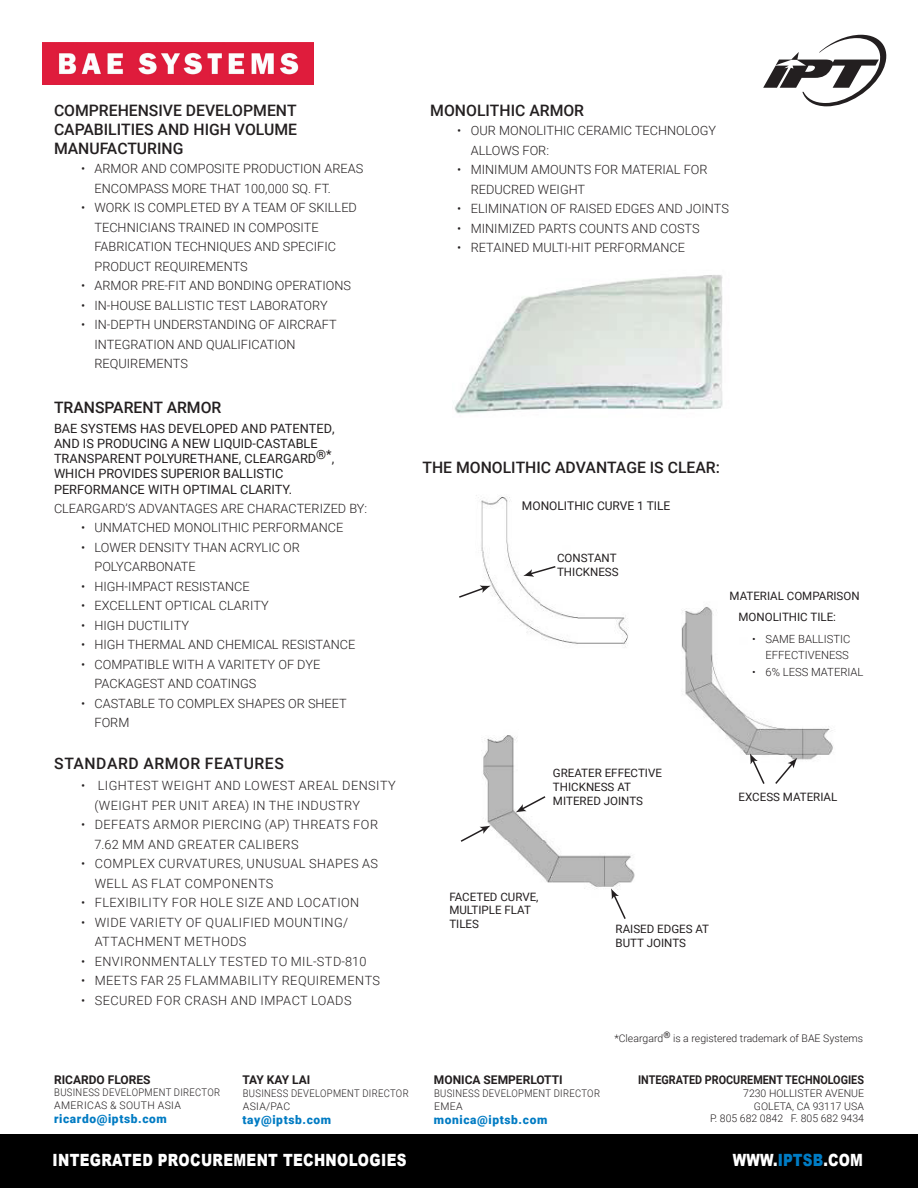
<style>
.page{position:relative;width:918px;height:1188px;background:#fff}
.page>*{position:absolute;margin:0;border:0;box-sizing:border-box;transform-origin:0 0}
.t1{font:900 16.8px "Arial";letter-spacing:.025em;color:#fff;scale:.8 1}
.t2{font:500 15.75px/18.9px "Roboto";color:#231f20;text-align:justify}
.t3{font:500 15.75px "Roboto";letter-spacing:.035em;color:#231f20}
.t4{font:300 12.75px/19.5px "Roboto";color:#231f20}
.t5{font:300 12.75px/19.5px "Roboto";letter-spacing:.035em;color:#231f20}
.t6{font:12.75px/15.3px "Roboto";color:#231f20}
.t7{font:900 12px "Roboto";letter-spacing:.05em;color:#007bc3}
.t8{font:700 12px "Roboto";color:#231f20;scale:.9 1}
.t9{font:700 12px "Roboto";color:#231f20}
.t10{font:12px "Roboto";color:#231f20}
.t11{font:700 12px "Roboto";letter-spacing:-.03em;color:#231f20}
.t12{font:11.55px/13.8px "Roboto";color:#231f20}
.t13{font:300 11.25px/16.5px "Roboto";color:#231f20;text-align:right}
.t14{font:300 10.5px "Roboto";color:#231f20}
.t15{font:300 10.5px "Roboto";letter-spacing:.02em;color:#231f20;scale:.9 1}
.t16{font:300 10.5px "Roboto";letter-spacing:.02em;color:#231f20}
.s1{color:#007bc3}
</style>
<div class="page">
<img style="left:42px;top:42px;width:271px;height:42px">
<div style="left:0;top:1134px;width:918px;height:54px;background:#000"></div>
<svg style="left:763px;top:35px;width:124px;height:71px"></svg>
<img style="left:454px;top:275px;width:269px;height:139px">
<img style="left:681px;top:607px;width:152px;height:153px">
<img style="left:483px;top:735px;width:152px;height:154px">
<div style="left:519px;top:716px;width:141px;height:49px;background:#fff"></div>
<img style="left:476px;top:495px;width:152px;height:152px">
<div style="left:472px;top:622px;width:42px;height:42px;background:#fff"></div>
<svg style="left:459px;top:585px;width:32px;height:14px"></svg>
<svg style="left:523px;top:565px;width:34px;height:12px"></svg>
<svg style="left:460px;top:826px;width:30px;height:17px"></svg>
<svg style="left:611px;top:888px;width:16px;height:31px"></svg>
<svg style="left:774px;top:758px;width:23px;height:26px"></svg>
<svg style="left:750px;top:753px;width:16px;height:31px"></svg>
<svg style="left:516px;top:795px;width:31px;height:17px"></svg>
<p class="t2" style="left:54px;top:100px;width:245px">COMPREHENSIVE DEVELOPMENT CAPABILITIES AND HIGH VOLUME MANUFACTURING</p>
<p class="t4" style="left:94px;top:158px;width:270px;text-indent:-14px">• ARMOR AND COMPOSITE PRODUCTION AREAS<br>ENCOMPASS MORE THAT 100,000 SQ. FT.</p>
<p class="t4" style="left:94px;top:197px;width:264px;text-indent:-14px">• WORK IS COMPLETED BY A TEAM OF SKILLED TECHNICIANS TRAINED IN COMPOSITE FABRICATION TECHNIQUES AND SPECIFIC PRODUCT REQUIREMENTS</p>
<p class="t4" style="left:81px;top:275px;width:272px">• ARMOR PRE-FIT AND BONDING OPERATIONS</p>
<p class="t4" style="left:81px;top:295px;width:248px">• IN-HOUSE BALLISTIC TEST LABORATORY</p>
<p class="t4" style="left:94px;top:314px;width:244px;text-indent:-14px">• IN-DEPTH UNDERSTANDING OF AIRCRAFT<br>INTEGRATION AND QUALIFICATION<br>REQUIREMENTS</p>
<p class="t2" style="left:54px;top:397px;width:169px">TRANSPARENT ARMOR</p>
<p class="t6" style="left:54px;top:420px;width:282px">BAE SYSTEMS HAS DEVELOPED AND PATENTED, AND IS PRODUCING A NEW LIQUID-CASTABLE TRANSPARENT POLYURETHANE, CLEARGARD®*, WHICH PROVIDES SUPERIOR BALLISTIC PERFORMANCE WITH OPTIMAL CLARITY.</p>
<p class="t4" style="left:54px;top:498px;width:315px">CLEARGARD’S ADVANTAGES ARE CHARACTERIZED BY:</p>
<p class="t4" style="left:81px;top:517px;width:264px">• UNMATCHED MONOLITHIC PERFORMANCE</p>
<p class="t4" style="left:94px;top:537px;width:207px;text-indent:-14px">• LOWER DENSITY THAN ACRYLIC OR<br>POLYCARBONATE</p>
<p class="t4" style="left:81px;top:576px;width:170px">• HIGH-IMPACT RESISTANCE</p>
<p class="t4" style="left:81px;top:595px;width:189px">• EXCELLENT OPTICAL CLARITY</p>
<p class="t4" style="left:81px;top:615px;width:110px">• HIGH DUCTILITY</p>
<p class="t4" style="left:81px;top:634px;width:276px">• HIGH THERMAL AND CHEMICAL RESISTANCE</p>
<p class="t4" style="left:94px;top:654px;width:228px;text-indent:-14px">• COMPATIBLE WITH A VARITETY OF DYE<br>PACKAGEST AND COATINGS</p>
<p class="t4" style="left:94px;top:693px;width:254px;text-indent:-14px">• CASTABLE TO COMPLEX SHAPES OR SHEET<br>FORM</p>
<p class="t3" style="left:54px;top:752px;width:231px">STANDARD ARMOR FEATURES</p>
<p class="t5" style="left:94px;top:775px;width:303px;text-indent:-14px">• LIGHTEST WEIGHT AND LOWEST AREAL DENSITY (WEIGHT PER UNIT AREA) IN THE INDUSTRY</p>
<p class="t5" style="left:94px;top:814px;width:285px;text-indent:-13px">• DEFEATS ARMOR PIERCING (AP) THREATS FOR<br>7.62 MM AND GREATER CALIBERS</p>
<p class="t5" style="left:95px;top:853px;width:285px;text-indent:-14px">• COMPLEX CURVATURES, UNUSUAL SHAPES AS<br>WELL AS FLAT COMPONENTS</p>
<p class="t5" style="left:81px;top:892px;width:280px">• FLEXIBILITY FOR HOLE SIZE AND LOCATION</p>
<p class="t5" style="left:95px;top:912px;width:255px;text-indent:-14px">• WIDE VARIETY OF QUALIFIED MOUNTING/<br>ATTACHMENT METHODS</p>
<p class="t5" style="left:81px;top:951px;width:287px">• ENVIRONMENTALLY TESTED TO MIL-STD-810</p>
<p class="t5" style="left:81px;top:970px;width:300px">• MEETS FAR 25 FLAMMABILITY REQUIREMENTS</p>
<p class="t5" style="left:81px;top:990px;width:272px">• SECURED FOR CRASH AND IMPACT LOADS</p>
<p class="t9" style="left:54px;top:1071px;width:98px">RICARDO FLORES</p>
<p class="t15" style="left:54px;top:1085px;width:186px">BUSINESS DEVELOPMENT DIRECTOR</p>
<p class="t16" style="left:54px;top:1098px;width:128px">AMERICAS &amp; SOUTH ASIA</p>
<p class="t7" style="left:54px;top:1111px;width:114px">ricardo@iptsb.com</p>
<p class="t11" style="left:243px;top:1072px;width:69px">TAY KAY LAI</p>
<p class="t15" style="left:243px;top:1086px;width:186px">BUSINESS DEVELOPMENT DIRECTOR</p>
<p class="t16" style="left:243px;top:1099px;width:49px">ASIA/PAC</p>
<p class="t7" style="left:243px;top:1111px;width:90px">tay@iptsb.com</p>
<p class="t2" style="left:430px;top:100px;width:155px">MONOLITHIC ARMOR</p>
<p class="t4" style="left:471px;top:121px;width:247px;text-indent:-14px">• OUR MONOLITHIC CERAMIC TECHNOLOGY<br>ALLOWS FOR:</p>
<p class="t4" style="left:471px;top:160px;width:238px;text-indent:-14px">• MINIMUM AMOUNTS FOR MATERIAL FOR<br>REDUCRED WEIGHT</p>
<p class="t4" style="left:457px;top:199px;width:273px">• ELIMINATION OF RAISED EDGES AND JOINTS</p>
<p class="t4" style="left:457px;top:218px;width:244px">• MINIMIZED PARTS COUNTS AND COSTS</p>
<p class="t4" style="left:457px;top:238px;width:229px">• RETAINED MULTI-HIT PERFORMANCE</p>
<p class="t2" style="left:423px;top:457px;width:299px">THE MONOLITHIC ADVANTAGE IS CLEAR:</p>
<p class="t10" style="left:522px;top:497px;width:150px">MONOLITHIC CURVE 1 TILE</p>
<p class="t12" style="left:557px;top:550px;width:61px">CONSTANT</p>
<p class="t12" style="left:557px;top:564px;width:63px">THICKNESS</p>
<p class="t12" style="left:730px;top:588px;width:132px">MATERIAL COMPARISON</p>
<p class="t12" style="left:738px;top:610px;width:99px">MONOLITHIC TILE:</p>
<p class="t13" style="left:752px;top:630px;width:100px">• SAME BALLISTIC<br>EFFECTIVENESS</p>
<p class="t13" style="left:752px;top:663px;width:113px">• 6% LESS MATERIAL</p>
<p class="t12" style="left:553px;top:765px;width:110px">GREATER EFFECTIVE<br>THICKNESS AT<br>MITERED JOINTS</p>
<p class="t12" style="left:738px;top:789px;width:100px">EXCESS MATERIAL</p>
<p class="t12" style="left:449px;top:889px;width:91px">FACETED CURVE,<br>MULTIPLE FLAT<br>TILES</p>
<p class="t12" style="left:616px;top:922px;width:95px">RAISED EDGES AT<br>BUTT JOINTS</p>
<p class="t14" style="left:614px;top:1031px;width:250px">*Cleargard<sup>®</sup> is a registered trademark of BAE Systems</p>
<p class="t9" style="left:434px;top:1072px;width:130px">MONICA SEMPERLOTTI</p>
<p class="t15" style="left:434px;top:1086px;width:186px">BUSINESS DEVELOPMENT DIRECTOR</p>
<p class="t16" style="left:434px;top:1099px;width:30px">EMEA</p>
<p class="t7" style="left:434px;top:1111px;width:115px">monica@iptsb.com</p>
<p class="t8" style="left:638px;top:1072px;width:253px">INTEGRATED PROCUREMENT TECHNOLOGIES</p>
<p class="t14" style="left:743px;top:1086px;width:122px">7230 HOLLISTER AVENUE</p>
<p class="t14" style="left:754px;top:1099px;width:112px">GOLETA, CA 93117 USA</p>
<p class="t14" style="left:710px;top:1111px;width:155px">P. 805 682 0842 F. 805 682 9434</p>
<p class="t1" style="left:52px;top:1148px;width:444px">INTEGRATED PROCUREMENT TECHNOLOGIES</p>
<p class="t1" style="left:733px;top:1148px;width:164px">WWW.<span class="s1">IPTSB</span>.COM</p>
</div>
